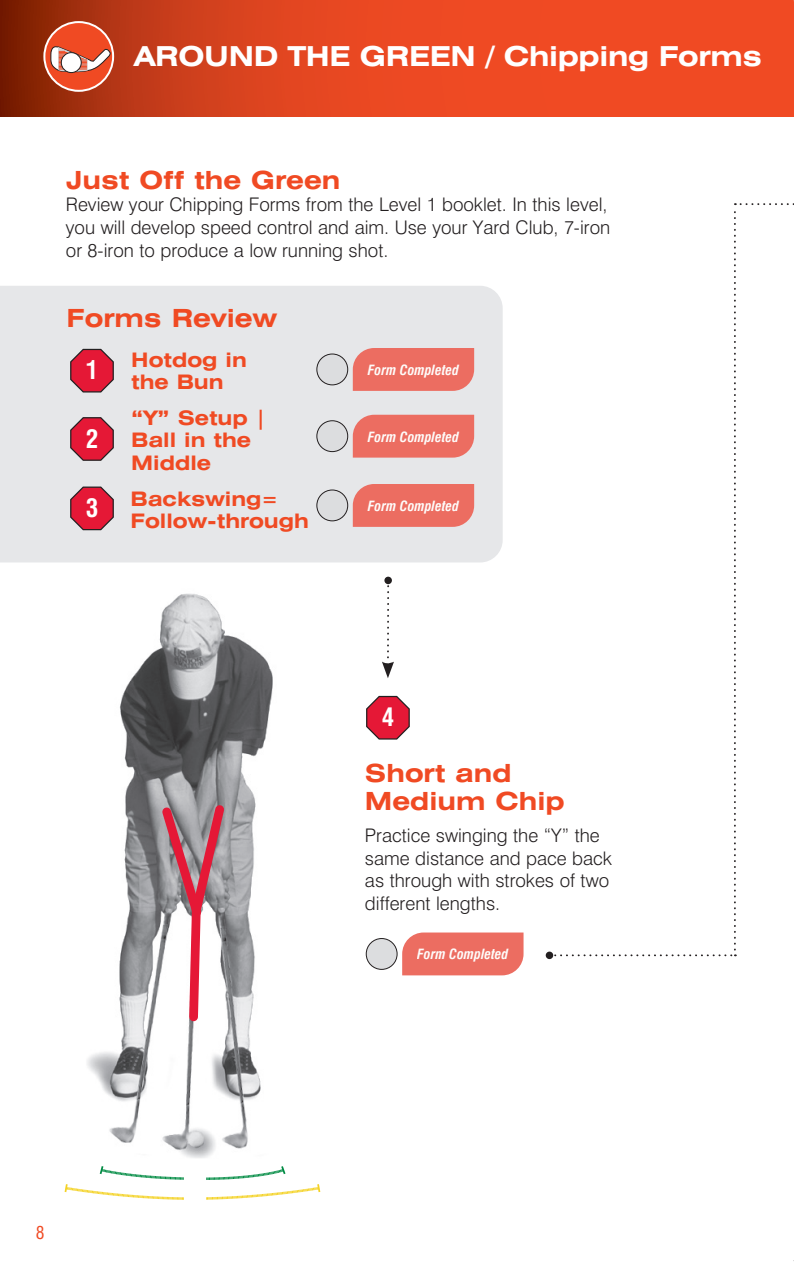
<style>
.page{position:relative;width:794px;height:1262px;background:#fff}
.page>*{position:absolute;margin:0;border:0;box-sizing:border-box;transform-origin:0 0}
.t1{font:700 expanded 27.5px "Swiss 721 BT";letter-spacing:-.01em;color:#fff}
.t2{font:700 expanded 25px/27.5px "Swiss 721 BT";color:#f04a23}
.t3{font:700 condensed 25px "Swiss 721 BT";color:#fff}
.t4{font:700 expanded 20px/22.5px "Swiss 721 BT";color:#f04a23}
.t5{font:300 18.75px/22.5px "Swiss 721 BT";color:#231f20}
.t6{font:condensed 17.5px "Swiss 721 BT";color:#f04a23}
.t7{font:italic 700 condensed 13.75px "Swiss 721 BT";color:#fefcfa}
</style>
<div class="page">
<svg style="left:0;top:0;width:794px;height:116px;background:#dc431e"></svg>
<div style="left:44px;top:22px;width:69px;height:69px;background:#f04a23;border-radius:50%"></div>
<div style="left:43px;top:21px;width:71px;height:71px;border:2px solid #fff;border-radius:50%"></div>
<svg style="left:50px;top:45px;width:60px;height:27px"></svg>
<div style="left:61px;top:53px;width:20px;height:20px;background:#fff;border-radius:50%"></div>
<div style="left:61px;top:52px;width:20px;height:21px;border:1px solid #231f20;border-radius:50%"></div>
<img style="left:87px;top:593px;width:186px;height:565px">
<svg style="left:156px;top:798px;width:74px;height:227px"></svg>
<svg style="left:552px;top:203px;width:242px;height:753px"></svg>
<div style="left:545px;top:951px;width:8px;height:7px;background:#231f20;border-radius:50%"></div>
<svg style="left:366px;top:695px;width:44px;height:45px"></svg>
<svg style="left:402px;top:932px;width:121px;height:43px;background:#ed766a"></svg>
<div style="left:417px;top:948px;width:91px;height:13px;background:#ec6d61"></div>
<div style="left:366px;top:938px;width:31px;height:31px;background:#dcdddf;border-radius:50%"></div>
<div style="left:366px;top:938px;width:31px;height:31px;border:1px solid #231f20;border-radius:50%"></div>
<svg style="left:384px;top:576px;width:8px;height:8px"></svg>
<svg style="left:382px;top:579px;width:12px;height:99px"></svg>
<div style="left:0;top:286px;width:502px;height:276px;background:#e6e7e9"></div>
<svg style="left:353px;top:484px;width:121px;height:43px;background:#eb7367"></svg>
<div style="left:367px;top:500px;width:92px;height:13px;background:#ec6d61"></div>
<div style="left:317px;top:490px;width:31px;height:30px;background:#dcdddf;border-radius:50%"></div>
<div style="left:316px;top:489px;width:32px;height:32px;border:1px solid #231f20;border-radius:50%"></div>
<svg style="left:69px;top:485px;width:45px;height:45px;background:#d4465b"></svg>
<svg style="left:69px;top:347px;width:45px;height:46px;background:#d4495e"></svg>
<svg style="left:69px;top:416px;width:45px;height:45px;background:#d4455a"></svg>
<svg style="left:353px;top:348px;width:121px;height:43px;background:#eb7367"></svg>
<div style="left:367px;top:364px;width:92px;height:13px;background:#ec6d61"></div>
<div style="left:317px;top:354px;width:31px;height:31px;background:#dcdddf;border-radius:50%"></div>
<div style="left:316px;top:353px;width:32px;height:32px;border:1px solid #231f20;border-radius:50%"></div>
<svg style="left:353px;top:414px;width:121px;height:43px;background:#eb756a"></svg>
<div style="left:367px;top:431px;width:92px;height:13px;background:#ec6d61"></div>
<div style="left:317px;top:420px;width:31px;height:31px;background:#dcdddf;border-radius:50%"></div>
<div style="left:316px;top:420px;width:32px;height:32px;border:1px solid #231f20;border-radius:50%"></div>
<svg style="left:64px;top:1166px;width:257px;height:33px"></svg>
<div style="left:185px;top:1165px;width:21px;height:56px;background:#fff"></div>
<h1 class="t1" style="left:134px;top:39px;width:629px">AROUND THE GREEN / Chipping Forms</h1>
<h2 class="t2" style="left:66px;top:166px;width:276px">Just Off the Green</h2>
<p class="t5" style="left:66px;top:193px;width:546px">Review your Chipping Forms from the Level 1 booklet. In this level, you will develop speed control and aim. Use your Yard Club, 7-iron or 8-iron to produce a low running shot.</p>
<h2 class="t2" style="left:67px;top:304px;width:212px">Forms Review</h2>
<h2 class="t3" style="left:86px;top:355px;width:14px">1</h2>
<h2 class="t3" style="left:86px;top:423px;width:14px">2</h2>
<p class="t4" style="left:131px;top:348px;width:117px">Hotdog in the Bun</p>
<p class="t4" style="left:131px;top:406px;width:136px">“Y” Setup |<br>Ball in the<br>Middle</p>
<p class="t7" style="left:368px;top:361px;width:93px">Form Completed</p>
<p class="t7" style="left:368px;top:428px;width:93px">Form Completed</p>
<p class="t4" style="left:130px;top:487px;width:180px">Backswing=<br>Follow-through</p>
<h2 class="t3" style="left:86px;top:493px;width:14px">3</h2>
<p class="t7" style="left:368px;top:497px;width:93px">Form Completed</p>
<h2 class="t3" style="left:381px;top:702px;width:14px">4</h2>
<h2 class="t2" style="left:365px;top:759px;width:201px">Short and<br>Medium Chip</h2>
<p class="t5" style="left:365px;top:823px;width:248px">Practice swinging the “Y” the same distance and pace back as through with strokes of two different lengths.</p>
<p class="t7" style="left:417px;top:946px;width:93px">Form Completed</p>
<p class="t6" style="left:36px;top:1222px;width:10px">8</p>
</div>
